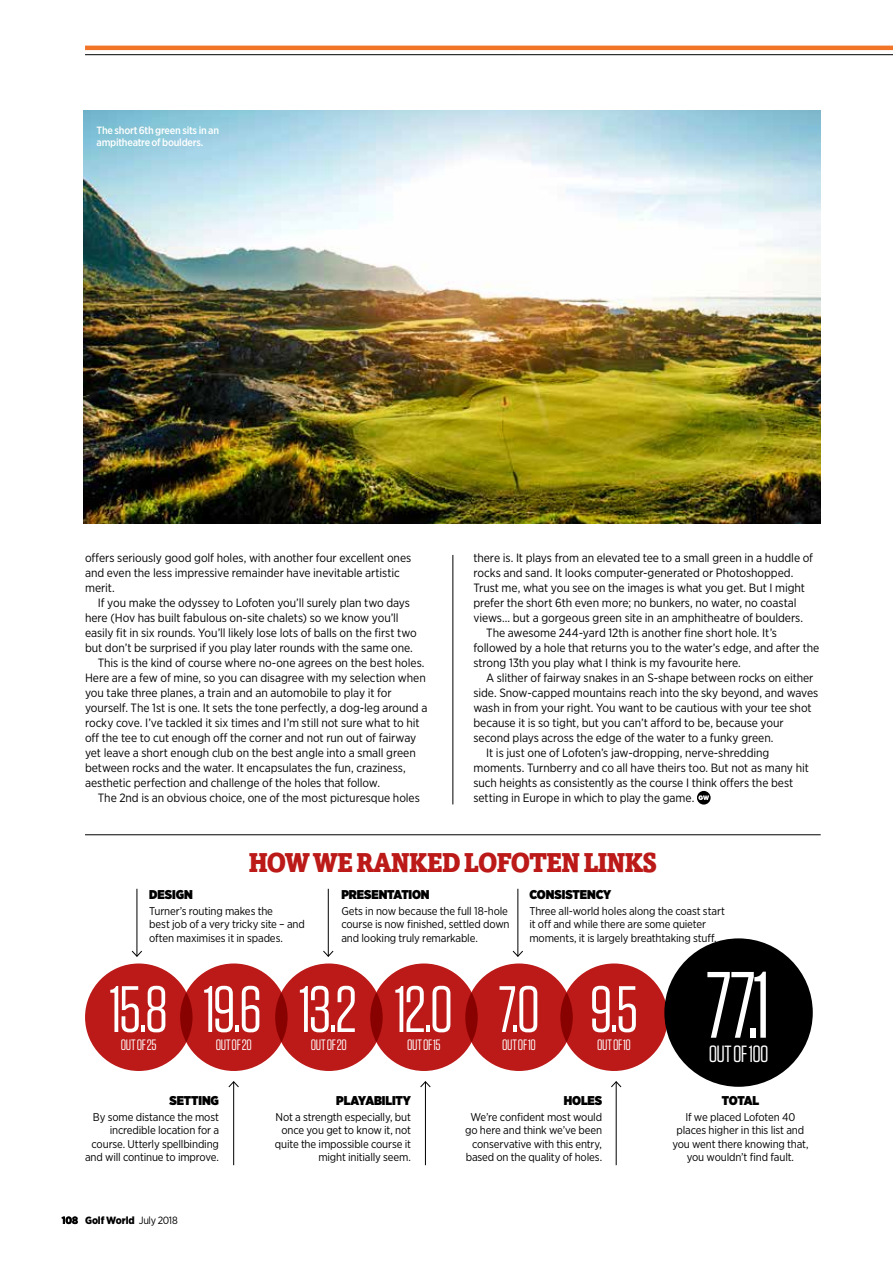
<style>
.page{position:relative;width:893px;height:1263px;background:#fff}
.page>*{position:absolute;margin:0;border:0;box-sizing:border-box;transform-origin:0 0}
.t1{font:93.9px "Tungsten";color:#fff}
.t2{font:65.4px "Tungsten";letter-spacing:-.045em;color:#fff}
.t3{font:900 27px "Amasis";letter-spacing:-.045em;color:#bb1a18;scale:.92 1}
.t4{font:23.4px "Tungsten";letter-spacing:-.03em;color:#fff}
.t5{font:15px "Tungsten";letter-spacing:-.025em;color:#fff}
.t6{font:900 12.75px "Gotham Narrow";letter-spacing:-.01em;color:#000}
.t7{font:12px/15px "Gotham Narrow";letter-spacing:-.005em;color:#000}
.t8{font:11.25px/13.5px "Gotham Narrow";letter-spacing:-.015em;color:#000}
.t9{font:500 10.5px/11.9px "Gotham Narrow";letter-spacing:-.025em;color:#fff}
.t10{font:900 10.5px "Gotham Narrow";letter-spacing:-.005em;color:#000}
.s1{font-weight:400}
</style>
<div class="page">
<hr style="left:85px;top:46px;width:808px;height:4px;background:#f27527">
<hr style="left:519px;top:54px;width:374px;height:1px;background:#000">
<hr style="left:85px;top:54px;width:434px;height:1px;background:#000">
<div style="left:85px;top:963px;width:108px;height:108px;background:#bb1a18;border-radius:50%"></div>
<div style="left:275px;top:963px;width:108px;height:108px;background:#bb1a18;border-radius:50%"></div>
<div style="left:465px;top:963px;width:108px;height:108px;background:#bb1a18;border-radius:50%"></div>
<div style="left:180px;top:963px;width:108px;height:108px;background:#bb1a18;border-radius:50%"></div>
<div style="left:370px;top:963px;width:108px;height:108px;background:#bb1a18;border-radius:50%"></div>
<div style="left:560px;top:963px;width:108px;height:108px;background:#bb1a18;border-radius:50%"></div>
<div style="left:664px;top:938px;width:149px;height:149px;background:#000;border-radius:50%"></div>
<hr style="left:85px;top:834px;width:736px;height:1px;background:#000">
<hr style="left:453px;top:555px;width:1px;height:249px;background:#000">
<hr style="left:137px;top:889px;width:1px;height:67px;background:#000">
<svg style="left:131px;top:950px;width:11px;height:7px"></svg>
<hr style="left:233px;top:1082px;width:1px;height:83px;background:#000">
<svg style="left:228px;top:1081px;width:11px;height:7px"></svg>
<hr style="left:425px;top:1082px;width:1px;height:83px;background:#000">
<svg style="left:420px;top:1081px;width:11px;height:7px"></svg>
<hr style="left:616px;top:1082px;width:1px;height:83px;background:#000">
<svg style="left:611px;top:1081px;width:11px;height:7px"></svg>
<hr style="left:328px;top:889px;width:1px;height:67px;background:#000">
<svg style="left:323px;top:950px;width:11px;height:7px"></svg>
<hr style="left:517px;top:889px;width:1px;height:67px;background:#000">
<svg style="left:512px;top:950px;width:11px;height:7px"></svg>
<img style="left:84px;top:111px;width:737px;height:413px">
<div style="left:697px;top:791px;width:14px;height:13px;background:#000;border-radius:50%"></div>
<svg style="left:698px;top:795px;width:11px;height:5px"></svg>
<p class="t9" style="left:97px;top:124px;width:124px">The short 6th green sits in an ampitheatre of boulders.</p>
<p class="t7" style="left:85px;top:550px;width:328px">offers seriously good golf holes, with another four excellent ones and even the less impressive remainder have inevitable artistic merit.</p>
<p class="t7" style="left:98px;top:595px;width:314px">If you make the odyssey to Lofoten you’ll surely plan two days</p>
<p class="t7" style="left:85px;top:610px;width:315px">here (Hov has built fabulous on-site chalets) so we know you’ll</p>
<p class="t7" style="left:85px;top:625px;width:333px">easily fit in six rounds. You’ll likely lose lots of balls on the first two</p>
<p class="t7" style="left:85px;top:640px;width:329px">but don’t be surprised if you play later rounds with the same one.</p>
<p class="t7" style="left:98px;top:655px;width:328px">This is the kind of course where no-one agrees on the best holes.</p>
<p class="t7" style="left:85px;top:670px;width:342px">Here are a few of mine, so you can disagree with my selection when</p>
<p class="t7" style="left:85px;top:685px;width:308px">you take three planes, a train and an automobile to play it for</p>
<p class="t7" style="left:85px;top:700px;width:344px">yourself. The 1st is one. It sets the tone perfectly, a dog-leg around a</p>
<p class="t7" style="left:85px;top:715px;width:336px">rocky cove. I’ve tackled it six times and I’m still not sure what to hit</p>
<p class="t7" style="left:85px;top:730px;width:333px">off the tee to cut enough off the corner and not run out of fairway</p>
<p class="t7" style="left:85px;top:745px;width:332px">yet leave a short enough club on the best angle into a small green</p>
<p class="t7" style="left:85px;top:760px;width:322px">between rocks and the water. It encapsulates the fun, craziness,</p>
<p class="t7" style="left:85px;top:775px;width:297px">aesthetic perfection and challenge of the holes that follow.</p>
<p class="t7" style="left:98px;top:790px;width:324px">The 2nd is an obvious choice, one of the most picturesque holes</p>
<p class="t7" style="left:473px;top:550px;width:341px">there is. It plays from an elevated tee to a small green in a huddle of</p>
<p class="t7" style="left:473px;top:565px;width:321px">rocks and sand. It looks computer-generated or Photoshopped.</p>
<p class="t7" style="left:473px;top:580px;width:333px">Trust me, what you see on the images is what you get. But I might</p>
<p class="t7" style="left:473px;top:595px;width:325px">prefer the short 6th even more; no bunkers, no water, no coastal</p>
<p class="t7" style="left:473px;top:610px;width:331px">views… but a gorgeous green site in an amphitheatre of boulders.</p>
<p class="t7" style="left:486px;top:625px;width:292px">The awesome 244-yard 12th is another fine short hole. It’s</p>
<p class="t7" style="left:473px;top:640px;width:347px">followed by a hole that returns you to the water’s edge, and after the</p>
<p class="t7" style="left:473px;top:655px;width:269px">strong 13th you play what I think is my favourite here.</p>
<p class="t7" style="left:486px;top:670px;width:329px">A slither of fairway snakes in an S-shape between rocks on either</p>
<p class="t7" style="left:473px;top:685px;width:346px">side. Snow-capped mountains reach into the sky beyond, and waves</p>
<p class="t7" style="left:473px;top:700px;width:340px">wash in from your right. You want to be cautious with your tee shot</p>
<p class="t7" style="left:473px;top:715px;width:312px">because it is so tight, but you can’t afford to be, because your</p>
<p class="t7" style="left:473px;top:730px;width:302px">second plays across the edge of the water to a funky green.</p>
<p class="t7" style="left:486px;top:745px;width:285px">It is just one of Lofoten’s jaw-dropping, nerve-shredding</p>
<p class="t7" style="left:473px;top:760px;width:337px">moments. Turnberry and co all have theirs too. But not as many hit</p>
<p class="t7" style="left:473px;top:775px;width:321px">such heights as consistently as the course I think offers the best</p>
<p class="t7" style="left:473px;top:790px;width:222px">setting in Europe in which to play the game.</p>
<h3 class="t3" style="left:248px;top:846px;width:446px">HOW WE RANKED LOFOTEN LINKS</h3>
<p class="t6" style="left:149px;top:886px;width:45px">DESIGN</p>
<p class="t8" style="left:149px;top:904px;width:157px">Turner’s routing makes the<br>best job of a very tricky site – and often maximises it in spades.</p>
<p class="t6" style="left:341px;top:886px;width:90px">PRESENTATION</p>
<p class="t8" style="left:341px;top:904px;width:170px">Gets in now because the full 18-hole course is now finished, settled down and looking truly remarkable.</p>
<p class="t6" style="left:529px;top:886px;width:83px">CONSISTENCY</p>
<p class="t8" style="left:529px;top:904px;width:197px">Three all-world holes along the coast start it off and while there are some quieter moments, it is largely breathtaking stuff.</p>
<h2 class="t2" style="left:109px;top:975px;width:60px">15.8</h2>
<p class="t5" style="left:121px;top:1037px;width:37px">OUT OF 25</p>
<h2 class="t2" style="left:203px;top:975px;width:60px">19.6</h2>
<p class="t5" style="left:216px;top:1037px;width:38px">OUT OF 20</p>
<h2 class="t2" style="left:299px;top:975px;width:60px">13.2</h2>
<p class="t5" style="left:311px;top:1037px;width:38px">OUT OF 20</p>
<h2 class="t2" style="left:394px;top:975px;width:60px">12.0</h2>
<p class="t5" style="left:407px;top:1037px;width:35px">OUT OF 15</p>
<h2 class="t2" style="left:498px;top:975px;width:43px">7.0</h2>
<p class="t5" style="left:502px;top:1037px;width:35px">OUT OF 10</p>
<h2 class="t2" style="left:590px;top:975px;width:50px">9.5</h2>
<p class="t5" style="left:597px;top:1037px;width:35px">OUT OF 10</p>
<p class="t6" style="left:170px;top:1092px;width:51px">SETTING</p>
<p class="t8" style="left:85px;top:1110px;width:135px;text-align:right">By some distance the most incredible location for a course. Utterly spellbinding and will continue to improve.</p>
<p class="t6" style="left:336px;top:1092px;width:76px">PLAYABILITY</p>
<p class="t8" style="left:275px;top:1110px;width:138px;text-align:right">Not a strength especially, but once you get to know it, not quite the impossible course it might initially seem.</p>
<p class="t6" style="left:564px;top:1092px;width:40px">HOLES</p>
<p class="t8" style="left:465px;top:1110px;width:138px;text-align:right">We’re confident most would go here and think we’ve been conservative with this entry, based on the quality of holes.</p>
<p class="t10" style="left:62px;top:1213px;width:118px">108 Golf World <span class="s1">July 2018</span></p>
<h1 class="t1" style="left:706px;top:957px;width:67px">77.1</h1>
<h3 class="t4" style="left:709px;top:1042px;width:61px">OUT OF 100</h3>
<p class="t6" style="left:722px;top:1092px;width:39px">TOTAL</p>
<p class="t8" style="left:672px;top:1110px;width:138px;text-align:center">If we placed Lofoten 40 places higher in this list and you went there knowing that, you wouldn’t find fault.</p>
</div>
